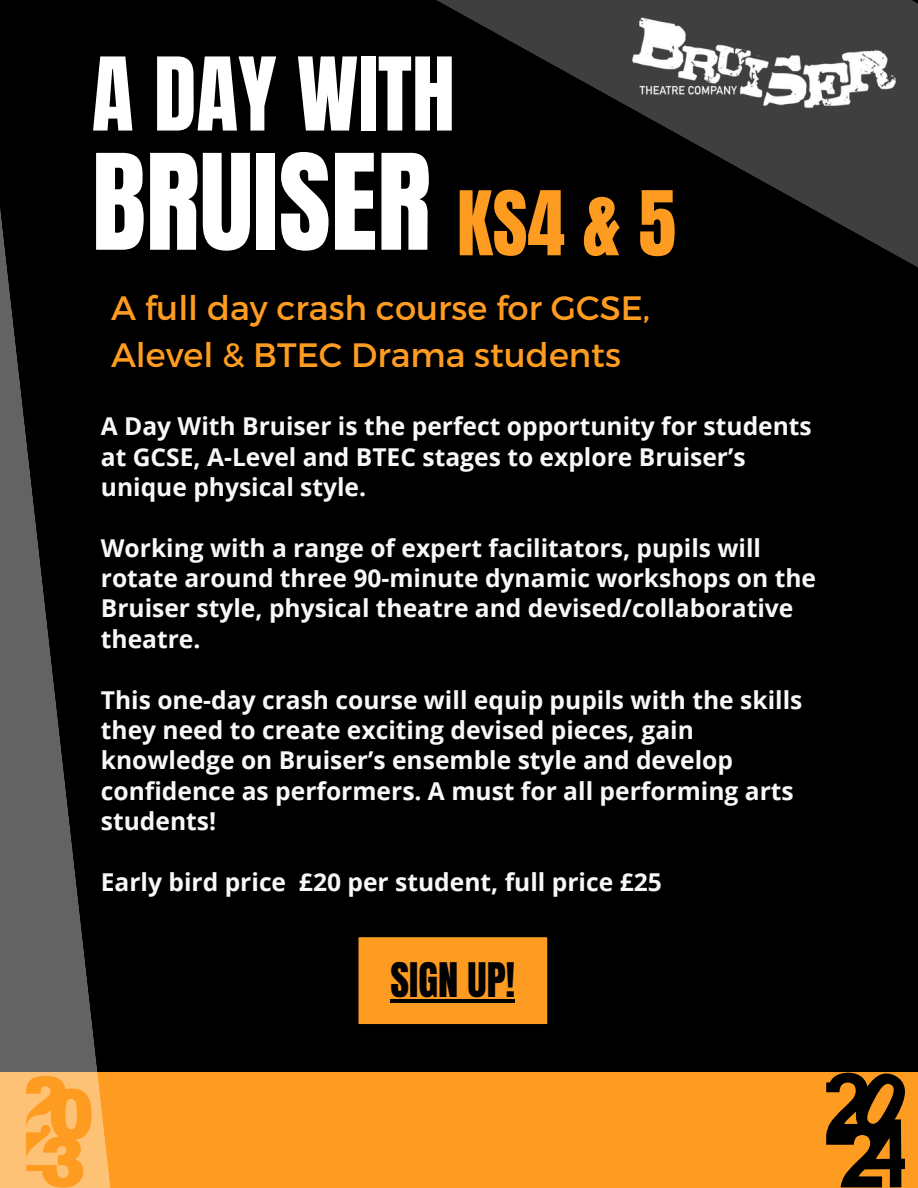
<style>
.page{position:relative;width:918px;height:1188px;background:#000}
.page>*{position:absolute;margin:0;border:0;box-sizing:border-box;transform-origin:0 0}
.t1{font:112.8px "Anton";color:#fff}
.t2{font:86.25px "Anton";color:#fff}
.t3{font:75.75px "Anton";color:#fe9c21}
.t4{font:40.5px "Anton";color:#000}
.t5{font:33.75px/47.2px "Montserrat";color:#fe9c21}
.t6{font:700 24.6px/30.3px "Open Sans";color:#faf8f6}
</style>
<div class="page">
<div style="left:0;top:1072px;width:918px;height:116px;background:#fe9c21"></div>
<svg style="left:826px;top:1073px;width:79px;height:114px"></svg>
<svg style="left:437px;top:0;width:481px;height:267px"></svg>
<svg style="left:0;top:209px;width:111px;height:979px"></svg>
<svg style="left:26px;top:1076px;width:66px;height:112px"></svg>
<div style="left:358px;top:937px;width:190px;height:88px;background:#fe9c21"></div>
<hr style="left:391px;top:999px;width:124px;height:3px;background:#000">
<h2 class="t2" style="left:92px;top:32px;width:365px">A DAY WITH</h2>
<h1 class="t1" style="left:92px;top:121px;width:341px">BRUISER</h1>
<h3 class="t3" style="left:457px;top:169px;width:221px">KS4 &amp; 5</h3>
<h3 class="t5" style="left:111px;top:282px;width:541px">A full day crash course for GCSE,<br>Alevel &amp; BTEC Drama students</h3>
<p class="t6" style="left:101px;top:411px;width:713px">A Day With Bruiser is the perfect opportunity for students at GCSE, A-Level and BTEC stages to explore Bruiser’s unique physical style.</p>
<p class="t6" style="left:101px;top:532px;width:717px">Working with a range of expert facilitators, pupils will rotate around three 90-minute dynamic workshops on the Bruiser style, physical theatre and devised/collaborative theatre.</p>
<p class="t6" style="left:101px;top:684px;width:703px">This one-day crash course will equip pupils with the skills they need to create exciting devised pieces, gain knowledge on Bruiser’s ensemble style and develop confidence as performers. A must for all performing arts students!</p>
<p class="t6" style="left:101px;top:866px;width:562px">Early bird price £20 per student, full price £25</p>
<h3 class="t4" style="left:391px;top:951px;width:126px">SIGN UP!</h3>
</div>
